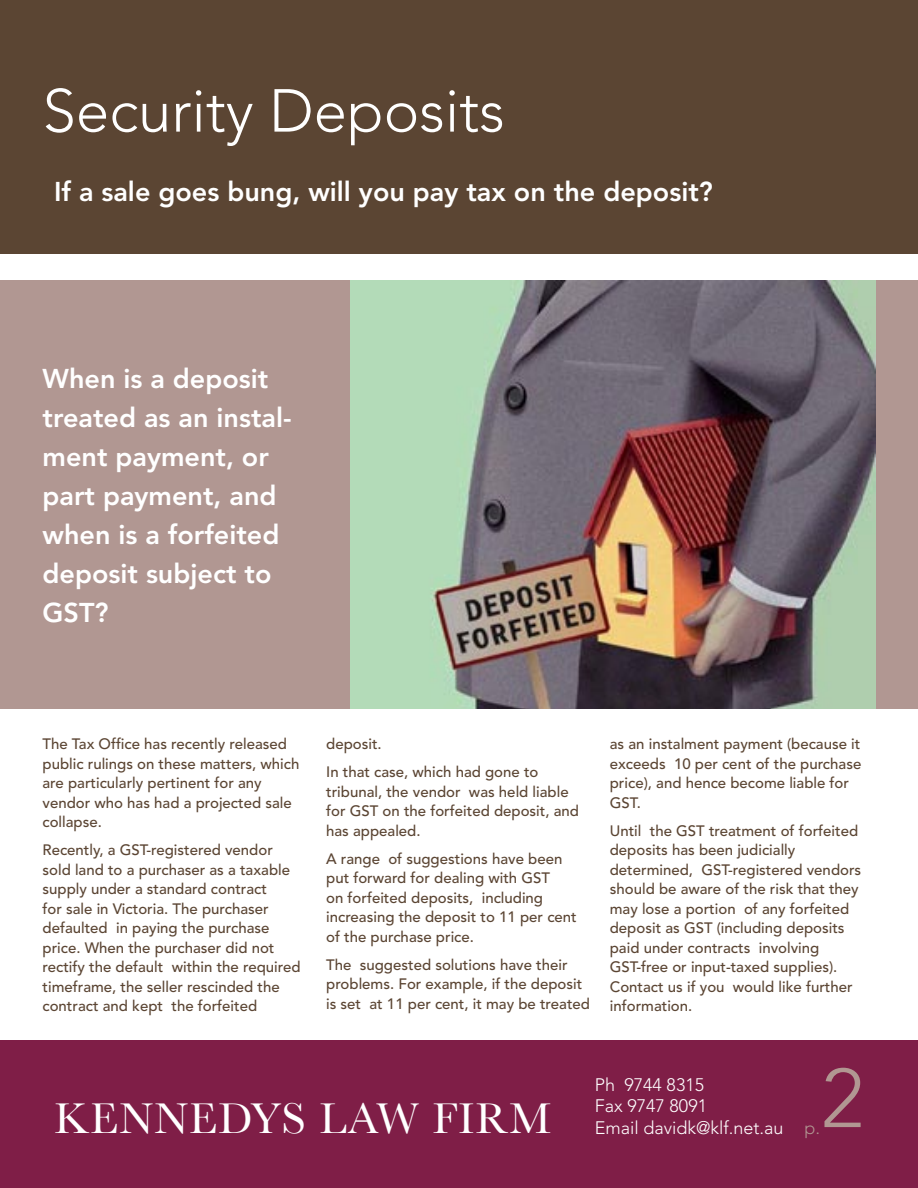
<style>
.page{position:relative;width:918px;height:1188px;background:#fff}
.page>*{position:absolute;margin:0;border:0;box-sizing:border-box;transform-origin:0 0}
.t1{font:300 82.5px "Avenir";color:#b19792}
.haeding2{font:300 60px "Avenir";color:#fff}
.t2{font:45px "Baskerville";letter-spacing:.025em;color:#fff}
.subhaeding1{font:800 27px/39px "Avenir";color:#fff}
.t3{font:300 18px/21.6px "Avenir";color:#fff}
.subhead_2{font:500 15px/19.5px "Avenir";color:#5b4533}
.subhead2{font:500 15px/19.5px "Avenir";color:#5b4533}
.s1{color:#b19792}
</style>
<div class="page">
<div style="left:0;top:1041px;width:918px;height:147px;background:#7f1e47"></div>
<div style="left:0;top:0;width:918px;height:253px;background:#5b4533"></div>
<div style="left:0;top:280px;width:918px;height:428px;background:#b19792"></div>
<img style="left:350px;top:281px;width:525px;height:427px">
<p class="haeding2" style="left:43px;top:76px;width:464px">Security Deposits</p>
<p class="subhaeding1" style="left:54px;top:172px;width:660px">If a sale goes bung, will you pay tax on the deposit?</p>
<p class="subhaeding1" style="left:43px;top:359px;width:251px">When is a deposit treated as an instal&shy;ment payment, or part payment, and when is a forfeited deposit subject to<br>GST?</p>
<p class="subhead2" style="left:43px;top:735px;width:258px">The Tax Office has recently released public rulings on these matters, which are particularly pertinent for any vendor who has had a projected sale collapse.</p>
<p class="subhead_2" style="left:43px;top:841px;width:260px">Recently, a GST-registered vendor sold land to a purchaser as a taxable supply under a standard contract<br>for sale in Victoria. The purchaser defaulted in paying the purchase price. When the purchaser did not rectify the default within the required timeframe, the seller rescinded the contract and kept the forfeited</p>
<p class="subhead_2" style="left:326px;top:735px;width:57px">deposit.</p>
<p class="subhead_2" style="left:326px;top:763px;width:254px">In that case, which had gone to tribunal, the vendor was held liable for GST on the forfeited deposit, and has appealed.</p>
<p class="subhead_2" style="left:326px;top:849px;width:252px">A range of suggestions have been put forward for dealing with GST<br>on forfeited deposits, including increasing the deposit to 11 per cent of the purchase price.</p>
<p class="subhead_2" style="left:326px;top:955px;width:265px">The suggested solutions have their problems. For example, if the deposit is set at 11 per cent, it may be treated</p>
<p class="subhead_2" style="left:610px;top:735px;width:253px">as an instalment payment (because it exceeds 10 per cent of the purchase price), and hence become liable for<br>GST.</p>
<p class="subhead_2" style="left:610px;top:821px;width:253px">Until the GST treatment of forfeited deposits has been judicially determined, GST-registered vendors should be aware of the risk that they may lose a portion of any forfeited deposit as GST (including deposits paid under contracts involving<br>GST-free or input-taxed supplies).<br>Contact us if you would like further information.</p>
<h3 class="t2" style="left:54px;top:1092px;width:499px">KENNEDYS LAW FIRM</h3>
<p class="t3" style="left:595px;top:1074px;width:227px">Ph 9744 8315<br>Fax 9747 8091<br>Email davidk@klf.net.au <span class="s1">p.</span></p>
<p class="t1" style="left:821px;top:1050px;width:44px">2</p>
</div>
